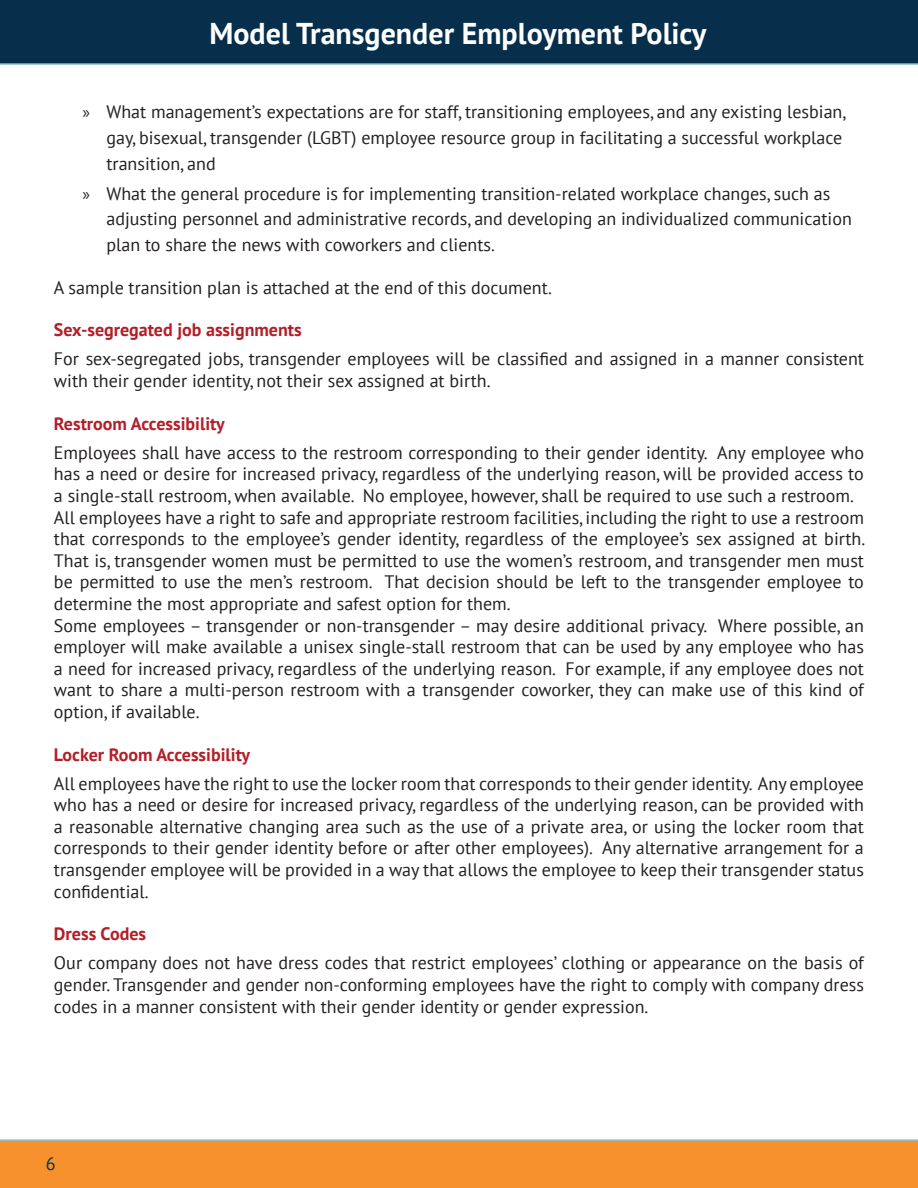
<style>
.page{position:relative;width:918px;height:1188px;background:#fff}
.page>*{position:absolute;margin:0;border:0;box-sizing:border-box;transform-origin:0 0}
.t1{font:700 30px "PT Sans";color:#fff}
.t2{font:18px/21.6px "PT Sans";color:#231f20}
.t3{font:700 18px "PT Sans";color:#b41e28}
.t4{font:18px "PT Sans";color:#072e4b}
.s1{font-family:"Myriad Pro"}
</style>
<div class="page">
<div style="left:0;top:0;width:918px;height:65px;background:#072e4b"></div>
<div style="left:0;top:1139px;width:918px;height:49px;background:#f6912e"></div>
<h1 class="t1" style="left:209px;top:14px;width:498px">Model Transgender Employment Policy</h1>
<p class="t2" style="left:106px;top:99px;width:741px;line-height:25.5px;text-indent:-24px"><span class="s1">»</span> What management’s expectations are for staff, transitioning employees, and any existing lesbian, gay, bisexual, transgender (LGBT) employee resource group in facilitating a successful workplace transition, and</p>
<p class="t2" style="left:106px;top:180px;width:747px;line-height:25.5px;text-indent:-24px"><span class="s1">»</span> What the general procedure is for implementing transition-related workplace changes, such as adjusting personnel and administrative records, and developing an individualized communication plan to share the news with coworkers and clients.</p>
<p class="t2" style="left:54px;top:276px;width:500px">A sample transition plan is attached at the end of this document.</p>
<p class="t3" style="left:54px;top:318px;width:249px">Sex-segregated job assignments</p>
<p class="t2" style="left:54px;top:348px;width:812px">For sex-segregated jobs, transgender employees will be classified and assigned in a manner consistent with their gender identity, not their sex assigned at birth.</p>
<p class="t3" style="left:54px;top:411px;width:172px">Restroom Accessibility</p>
<p class="t2" style="left:54px;top:441px;width:813px">Employees shall have access to the restroom corresponding to their gender identity. Any employee who has a need or desire for increased privacy, regardless of the underlying reason, will be provided access to a single-stall restroom, when available. No employee, however, shall be required to use such a restroom.<br>All employees have a right to safe and appropriate restroom facilities, including the right to use a restroom that corresponds to the employee’s gender identity, regardless of the employee’s sex assigned at birth.<br>That is, transgender women must be permitted to use the women’s restroom, and transgender men must be permitted to use the men’s restroom. That decision should be left to the transgender employee to determine the most appropriate and safest option for them.<br>Some employees – transgender or non-transgender – may desire additional privacy. Where possible, an employer will make available a unisex single-stall restroom that can be used by any employee who has a need for increased privacy, regardless of the underlying reason. For example, if any employee does not want to share a multi-person restroom with a transgender coworker, they can make use of this kind of option, if available.</p>
<p class="t3" style="left:54px;top:742px;width:198px">Locker Room Accessibility</p>
<p class="t2" style="left:54px;top:772px;width:812px;text-align:justify">All employees have the right to use the locker room that corresponds to their gender identity. Any employee who has a need or desire for increased privacy, regardless of the underlying reason, can be provided with a reasonable alternative changing area such as the use of a private area, or using the locker room that corresponds to their gender identity before or after other employees). Any alternative arrangement for a transgender employee will be provided in a way that allows the employee to keep their transgender status confidential.</p>
<p class="t3" style="left:54px;top:922px;width:94px">Dress Codes</p>
<p class="t2" style="left:54px;top:952px;width:812px;text-align:justify">Our company does not have dress codes that restrict employees’ clothing or appearance on the basis of gender. Transgender and gender non-conforming employees have the right to comply with company dress codes in a manner consistent with their gender identity or gender expression.</p>
<p class="t4" style="left:46px;top:1152px;width:11px">6</p>
</div>
